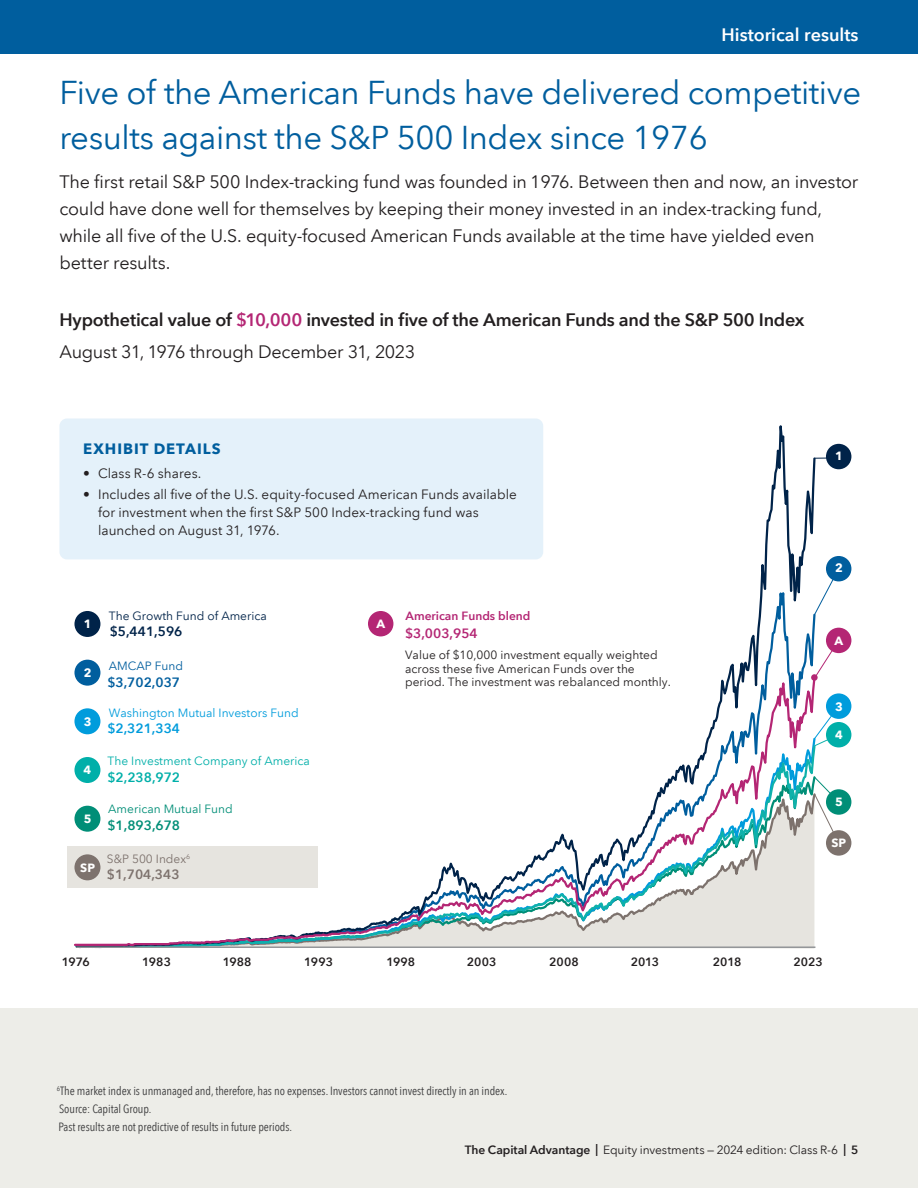
<style>
.page{position:relative;width:918px;height:1188px;background:#fff}
.page>*{position:absolute;margin:0;border:0;box-sizing:border-box;transform-origin:0 0}
.t1{font:33px/45px "Avenir Next LT Com";letter-spacing:-.015em;color:#005e9e}
.t2{font:18px/27px "Avenir Next LT Com";letter-spacing:-.015em;color:#231f20}
.t3{font:600 18px/31.5px "Avenir Next LT Com";letter-spacing:-.01em;color:#231f20}
.t4{font:600 18px "Avenir Next LT Com";color:#fff}
.t5{font:700 15px "Avenir Next LT Com";letter-spacing:.065em;color:#005e9e}
.t6{font:13.5px/18px "Avenir Next LT Com";letter-spacing:.005em;color:#231f20}
.t7{font:600 13.5px "Avenir Next LT Com";color:#00afa9}
.t8{font:600 13.5px "Avenir Next LT Com";color:#009cdc}
.t9{font:600 13.5px "Avenir Next LT Com";color:#002349}
.t10{font:600 13.5px "Avenir Next LT Com";color:#005e9e}
.t11{font:600 13.5px "Avenir Next LT Com";color:#7d726d}
.t12{font:600 13.5px "Avenir Next LT Com";color:#008e77}
.t13{font:600 13.5px "Avenir Next LT Com";color:#b42674}
.t14{font:12px/13.5px "Avenir Next LT Com";color:#231f20}
.t15{font:condensed 12px/18px "Avenir Next LT Com";letter-spacing:-.005em;color:#3e3e3f}
.t16{font:600 12px "Avenir Next LT Com";color:#231f20}
.t17{font:12px "Avenir Next LT Com";color:#009cdc}
.t18{font:12px "Avenir Next LT Com";color:#00afa9}
.t19{font:12px "Avenir Next LT Com";color:#002349}
.t20{font:12px "Avenir Next LT Com";color:#008e77}
.t21{font:600 12px "Avenir Next LT Com";color:#b42674}
.t22{font:700 12px "Avenir Next LT Com";color:#fff}
.t23{font:12px "Avenir Next LT Com";color:#7d726d}
.t24{font:12px "Avenir Next LT Com";color:#005e9e}
.s1{color:#b42674}
.s2{font-weight:400}
.s3{font-weight:600}
</style>
<div class="page">
<svg style="left:75px;top:425px;width:742px;height:524px"></svg>
<svg style="left:813px;top:568px;width:27px;height:48px"></svg>
<div style="left:826px;top:444px;width:25px;height:25px;background:#002349;border-radius:50%"></div>
<div style="left:826px;top:556px;width:25px;height:25px;background:#005e9e;border-radius:50%"></div>
<div style="left:826px;top:628px;width:25px;height:25px;background:#b42674;border-radius:50%"></div>
<div style="left:826px;top:722px;width:25px;height:25px;background:#00afa9;border-radius:50%"></div>
<div style="left:826px;top:830px;width:25px;height:26px;background:#7d726d;border-radius:50%"></div>
<div style="left:826px;top:789px;width:25px;height:26px;background:#008e77;border-radius:50%"></div>
<div style="left:74px;top:611px;width:26px;height:26px;background:#002349;border-radius:50%"></div>
<div style="left:68px;top:846px;width:250px;height:42px;background:#e6e4df"></div>
<div style="left:368px;top:611px;width:25px;height:25px;background:#b42674;border-radius:50%"></div>
<div style="left:826px;top:693px;width:25px;height:26px;background:#009cdc;border-radius:50%"></div>
<hr style="left:76px;top:946px;width:739px;height:2px;background:#939598">
<svg style="left:74px;top:639px;width:766px;height:308px"></svg>
<div style="left:0;top:1008px;width:918px;height:180px;background:#edede8"></div>
<div style="left:0;top:0;width:918px;height:54px;background:#005e9e"></div>
<div style="left:59px;top:418px;width:484px;height:141px;background:#e4f1fa;border-radius:8px"></div>
<p class="t4" style="left:722px;top:23px;width:138px">Historical results</p>
<h1 class="t1" style="left:59px;top:70px;width:803px">Five of the American Funds have delivered competitive results against the S&amp;P 500 Index since 1976</h1>
<p class="t2" style="left:59px;top:168px;width:800px">The first retail S&amp;P 500 Index-tracking fund was founded in 1976. Between then and now, an investor could have done well for themselves by keeping their money invested in an index-tracking fund, while all five of the U.S. equity-focused American Funds available at the time have yielded even better results.</p>
<p class="t3" style="left:59px;top:304px;width:747px">Hypothetical value of <span class="s1">$10,000</span> invested in five of the American Funds and the S&amp;P 500 Index<br><span class="s2">August 31, 1976 through December 31, 2023</span></p>
<p class="t5" style="left:83px;top:439px;width:139px">EXHIBIT DETAILS</p>
<p class="t6" style="left:83px;top:464px;width:120px">• Class R-6 shares.</p>
<p class="t6" style="left:98px;top:485px;width:420px;text-indent:-15px">• Includes all five of the U.S. equity-focused American Funds available for investment when the first S&amp;P 500 Index-tracking fund was launched on August 31, 1976.</p>
<p class="t22" style="left:84px;top:617px;width:9px">1</p>
<p class="t22" style="left:84px;top:666px;width:9px">2</p>
<p class="t22" style="left:84px;top:714px;width:9px">3</p>
<p class="t22" style="left:84px;top:762px;width:9px">4</p>
<p class="t19" style="left:109px;top:608px;width:159px">The Growth Fund of America</p>
<p class="t9" style="left:110px;top:623px;width:74px">$5,441,596</p>
<p class="t24" style="left:109px;top:659px;width:76px">AMCAP Fund</p>
<p class="t10" style="left:107px;top:674px;width:74px">$3,702,037</p>
<p class="t17" style="left:109px;top:706px;width:191px">Washington Mutual Investors Fund</p>
<p class="t18" style="left:108px;top:754px;width:204px">The Investment Company of America</p>
<p class="t8" style="left:107px;top:721px;width:74px">$2,321,334</p>
<p class="t7" style="left:107px;top:769px;width:74px">$2,238,972</p>
<p class="t22" style="left:377px;top:617px;width:10px">A</p>
<p class="t21" style="left:406px;top:608px;width:126px">American Funds blend</p>
<p class="t13" style="left:405px;top:625px;width:74px">$3,003,954</p>
<p class="t14" style="left:405px;top:648px;width:267px">Value of $10,000 investment equally weighted across these five American Funds over the period. The investment was rebalanced monthly.</p>
<p class="t22" style="left:84px;top:812px;width:9px">5</p>
<p class="t20" style="left:108px;top:802px;width:126px">American Mutual Fund</p>
<p class="t12" style="left:107px;top:817px;width:74px">$1,893,678</p>
<p class="t22" style="left:80px;top:860px;width:16px">SP</p>
<p class="t23" style="left:107px;top:852px;width:85px">S&amp;P 500 Index<sup>6</sup></p>
<p class="t11" style="left:107px;top:866px;width:74px">$1,704,343</p>
<p class="t22" style="left:835px;top:449px;width:9px">1</p>
<p class="t22" style="left:835px;top:561px;width:9px">2</p>
<p class="t22" style="left:835px;top:633px;width:10px">A</p>
<p class="t22" style="left:835px;top:699px;width:9px">3</p>
<p class="t22" style="left:835px;top:728px;width:9px">4</p>
<p class="t22" style="left:835px;top:795px;width:9px">5</p>
<p class="t22" style="left:832px;top:836px;width:16px">SP</p>
<p class="t16" style="left:62px;top:955px;width:30px">1976</p>
<p class="t16" style="left:142px;top:955px;width:30px">1983</p>
<p class="t16" style="left:223px;top:955px;width:30px">1988</p>
<p class="t16" style="left:304px;top:955px;width:30px">1993</p>
<p class="t16" style="left:386px;top:955px;width:30px">1998</p>
<p class="t16" style="left:467px;top:955px;width:31px">2003</p>
<p class="t16" style="left:549px;top:955px;width:31px">2008</p>
<p class="t16" style="left:631px;top:955px;width:30px">2013</p>
<p class="t16" style="left:713px;top:955px;width:30px">2018</p>
<p class="t16" style="left:793px;top:955px;width:31px">2023</p>
<p class="t15" style="left:57px;top:1082px;width:452px"><sup>6</sup>The market index is unmanaged and, therefore, has no expenses. Investors cannot invest directly in an index.<br>Source: Capital Group.<br>Past results are not predictive of results in future periods.</p>
<p class="t14" style="left:465px;top:1143px;width:395px"><span class="s3">The Capital Advantage |</span> Equity investments — 2024 edition: Class R-6 <span class="s3">| 5</span></p>
</div>
